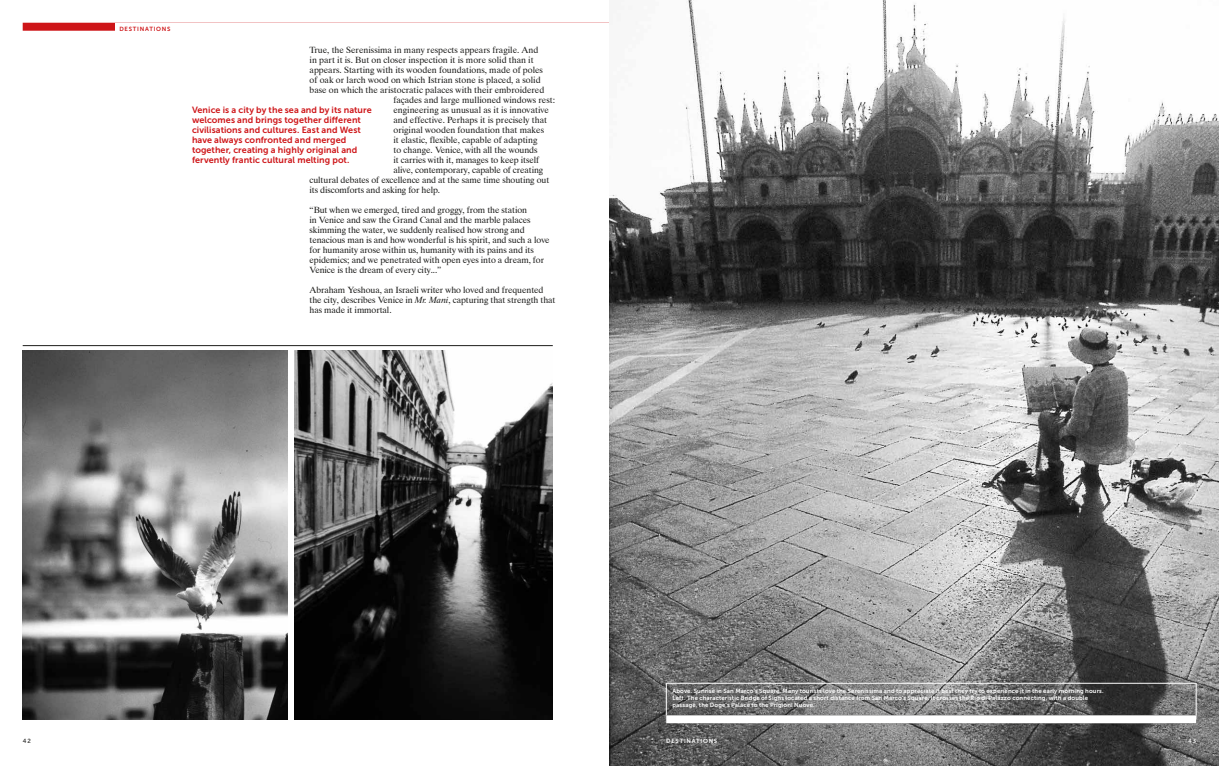
<style>
.page{position:relative;width:1219px;height:766px;background:#fff}
.page>*{position:absolute;margin:0;border:0;box-sizing:border-box;transform-origin:0 0}
.t1{font:9px/10px "Dutch 801 BT";letter-spacing:-.01em;color:#1d1d1b}
.t2{font:9px/10px "Museo Sans 700";letter-spacing:.01em;color:#ce1518}
.t3{font:6px/7px "Museo Sans 700";letter-spacing:.02em;color:#fff}
.t4{font:6px "Museo Sans 700";letter-spacing:.12em;color:#ce1518}
.t5{font:6px "Museo Sans 700";letter-spacing:.12em;color:#fff}
.t6{font:6px "Museo Sans 500";color:#1d1d1b}
.t7{font:6px "Museo Sans 500";color:#fff}
.s1{font-style:italic}
</style>
<div class="page">
<svg style="left:23px;top:23px;width:92px;height:8px"></svg>
<img style="left:609px;top:0;width:610px;height:765px">
<img style="left:23px;top:350px;width:265px;height:369px">
<hr style="left:23px;top:345px;width:530px;height:1px;background:#1d1d1b">
<img style="left:294px;top:350px;width:259px;height:369px">
<hr style="left:666px;top:683px;width:530px;height:1px;background:#fff">
<hr style="left:666px;top:683px;width:1px;height:36px;background:#fff">
<hr style="left:1196px;top:683px;width:1px;height:36px;background:#fff">
<div style="left:666px;top:715px;width:530px;height:8px;background:#fff"></div>
<p class="t4" style="left:119px;top:25px;width:53px">DESTINATIONS</p>
<p class="t1" style="left:310px;top:45px;width:230px">True, the Serenissima in many respects appears fragile. And</p>
<p class="t1" style="left:310px;top:55px;width:226px">in part it is. But on closer inspection it is more solid than it</p>
<p class="t1" style="left:310px;top:65px;width:235px">appears. Starting with its wooden foundations, made of poles</p>
<p class="t1" style="left:310px;top:75px;width:233px">of oak or larch wood on which Istrian stone is placed, a solid</p>
<p class="t1" style="left:310px;top:85px;width:236px">base on which the aristocratic palaces with their embroidered</p>
<p class="t1" style="left:393px;top:95px;width:163px">façades and large mullioned windows rest:</p>
<p class="t1" style="left:393px;top:105px;width:157px">engineering as unusual as it is innovative</p>
<p class="t1" style="left:393px;top:115px;width:155px">and effective. Perhaps it is precisely that</p>
<p class="t1" style="left:393px;top:125px;width:152px">original wooden foundation that makes</p>
<p class="t1" style="left:393px;top:135px;width:145px">it elastic, flexible, capable of adapting</p>
<p class="t1" style="left:393px;top:145px;width:146px">to change. Venice, with all the wounds</p>
<p class="t1" style="left:393px;top:155px;width:147px">it carries with it, manages to keep itself</p>
<p class="t1" style="left:393px;top:165px;width:151px">alive, contemporary, capable of creating</p>
<p class="t1" style="left:310px;top:175px;width:241px">cultural debates of excellence and at the same time shouting out</p>
<p class="t1" style="left:310px;top:185px;width:132px">its discomforts and asking for help.</p>
<p class="t1" style="left:310px;top:205px;width:242px">“But when we emerged, tired and groggy, from the station<br>in Venice and saw the Grand Canal and the marble palaces skimming the water, we suddenly realised how strong and tenacious man is and how wonderful is his spirit, and such a love for humanity arose within us, humanity with its pains and its epidemics; and we penetrated with open eyes into a dream, for Venice is the dream of every city...”</p>
<p class="t1" style="left:310px;top:284px;width:247px">Abraham Yeshoua, an Israeli writer who loved and frequented the city, describes Venice in <span class="s1">Mr. Mani</span>, capturing that strength that has made it immortal.</p>
<p class="t2" style="left:192px;top:105px;width:181px">Venice is a city by the sea and by its nature welcomes and brings together different civilisations and cultures. East and West have always confronted and merged together, creating a highly original and fervently frantic cultural melting pot.</p>
<p class="t3" style="left:672px;top:687px;width:433px">Above. Sunrise in San Marco’s Square. Many tourists love the Serenissima and to appreciate it best they try to experience it in the early morning hours.<br>Left. The characteristic Bridge of Sighs located a short distance from San Marco's Square. It crosses the Rio di Palazzo connecting, with a double passage, the Doge’s Palace to the Prigioni Nuove.</p>
<p class="t5" style="left:666px;top:737px;width:53px">DESTINATIONS</p>
<p class="t6" style="left:23px;top:737px;width:10px">42</p>
<p class="t7" style="left:1188px;top:737px;width:10px">43</p>
</div>
